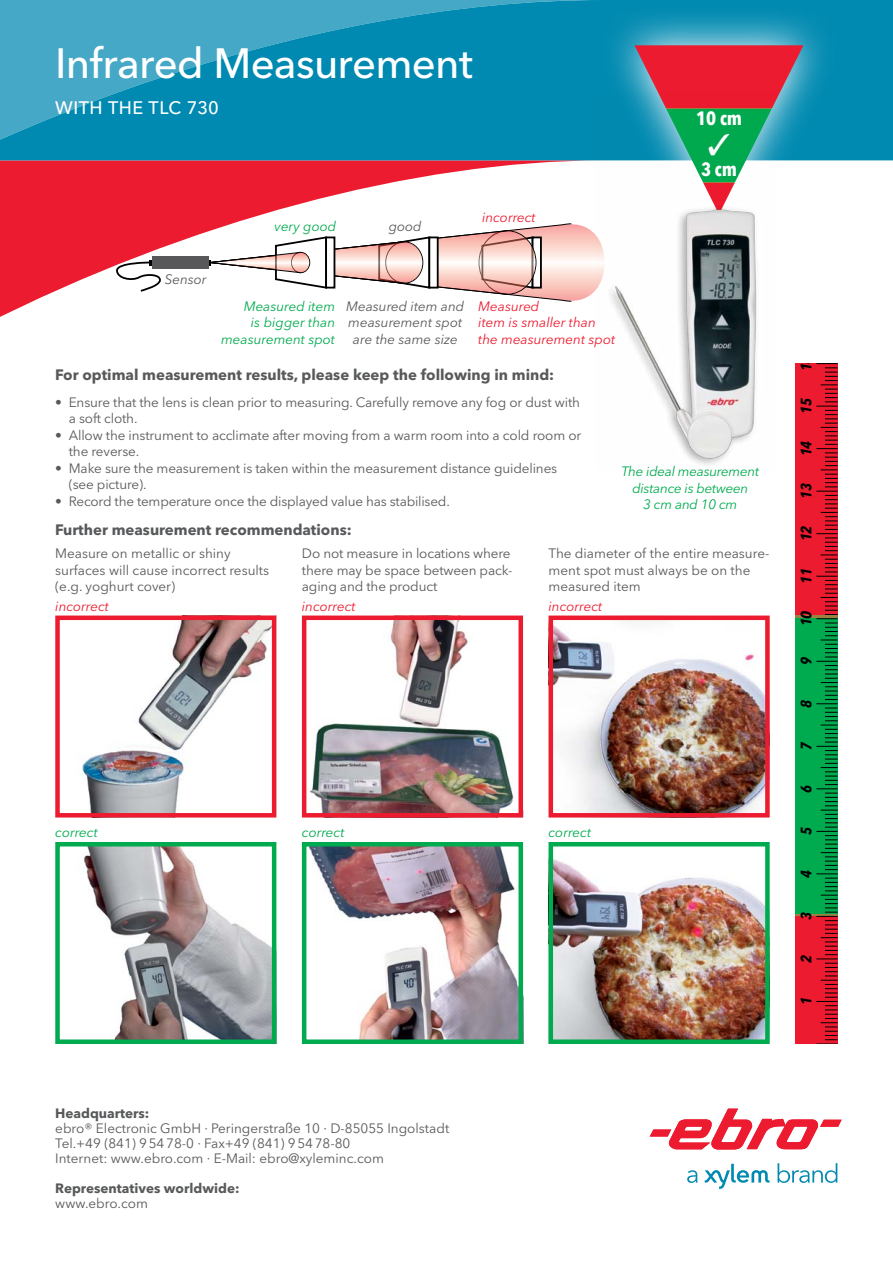
<style>
.page{position:relative;width:893px;height:1263px;background:#fff}
.page>*{position:absolute;margin:0;border:0;box-sizing:border-box;transform-origin:0 0}
.t1{font:500 42px "Avenir Next LT Pro";letter-spacing:-.015em;color:#fff}
.t2{font:700 condensed 19.2px "Avenir Next LT Pro";color:#fff}
.t3{font:500 18px "Avenir Next LT Pro";letter-spacing:.025em;color:#fff}
.t4{font:700 15px "Avenir Next LT Pro";color:#58595b}
.t5{font:italic 700 condensed 15px "Avenir Next LT Pro";color:#000}
.t6{font:13.5px/16.5px "Avenir Next LT Pro";letter-spacing:-.01em;color:#58595b}
.t7{font:italic 13.5px/16.5px "Avenir Next LT Pro";color:#ed1b2f}
.t8{font:italic 13.5px/16.5px "Avenir Next LT Pro";color:#00aa4f;text-align:right}
.t9{font:italic 13.5px/16.5px "Avenir Next LT Pro";color:#58595b;text-align:center}
.t10{font:italic 13.5px/16.5px "Avenir Next LT Pro";letter-spacing:-.02em;color:#00aa4f;text-align:center}
.t11{font:700 13.5px "Avenir Next LT Pro";color:#58595b}
</style>
<div class="page">
<svg style="left:0;top:160px;width:579px;height:157px"></svg>
<svg style="left:0;top:0;width:893px;height:160px;background:#1392b7"></svg>
<svg style="left:705px;top:1164px;width:64px;height:25px"></svg>
<svg style="left:687px;top:1170px;width:10px;height:13px"></svg>
<svg style="left:778px;top:1163px;width:59px;height:20px"></svg>
<svg style="left:650px;top:1108px;width:192px;height:41px"></svg>
<svg style="left:579px;top:5px;width:259px;height:359px"></svg>
<img style="left:596px;top:93px;width:179px;height:372px">
<img style="left:60px;top:620px;width:211px;height:192px">
<div style="left:55px;top:615px;width:221px;height:202px;border:4px solid #ed1b2f"></div>
<img style="left:84px;top:847px;width:187px;height:192px">
<div style="left:55px;top:842px;width:221px;height:202px;border:4px solid #00aa4f"></div>
<img style="left:554px;top:620px;width:211px;height:192px">
<div style="left:549px;top:615px;width:221px;height:202px;border:4px solid #ed1b2f"></div>
<img style="left:554px;top:859px;width:211px;height:180px">
<div style="left:549px;top:842px;width:221px;height:202px;border:4px solid #00aa4f"></div>
<img style="left:307px;top:620px;width:211px;height:192px">
<div style="left:302px;top:615px;width:221px;height:202px;border:4px solid #ed1b2f"></div>
<img style="left:308px;top:847px;width:210px;height:192px">
<div style="left:302px;top:842px;width:221px;height:202px;border:4px solid #00aa4f"></div>
<svg style="left:795px;top:364px;width:21px;height:680px;background:#85593d"></svg>
<svg style="left:816px;top:364px;width:22px;height:680px;background:#714c33"></svg>
<svg style="left:634px;top:45px;width:169px;height:169px"></svg>
<h1 class="t1" style="left:55px;top:39px;width:419px">Infrared Measurement</h1>
<h3 class="t3" style="left:55px;top:97px;width:165px">With the TLC 730</h3>
<p class="t9" style="left:165px;top:271px;width:43px">Sensor</p>
<p class="t8" style="left:275px;top:218px;width:63px">very good</p>
<p class="t9" style="left:389px;top:218px;width:34px">good</p>
<p class="t7" style="left:482px;top:209px;width:55px">incorrect</p>
<p class="t8" style="left:221px;top:298px;width:115px">Measured item<br>is bigger than measurement spot</p>
<p class="t9" style="left:346px;top:298px;width:120px">Measured item and measurement spot are the same size</p>
<p class="t7" style="left:478px;top:298px;width:138px">Measured<br>item is smaller than the measurement spot</p>
<h2 class="t2" style="left:696px;top:107px;width:48px">10 cm</h2>
<h2 class="t2" style="left:701px;top:158px;width:38px">3 cm</h2>
<p class="t4" style="left:55px;top:365px;width:500px">For optimal measurement results, please keep the following in mind:</p>
<p class="t6" style="left:69px;top:394px;width:513px;text-indent:-14px">• Ensure that the lens is clean prior to measuring. Carefully remove any fog or dust with a soft cloth.</p>
<p class="t6" style="left:69px;top:427px;width:514px;text-indent:-14px">• Allow the instrument to acclimate after moving from a warm room into a cold room or the reverse.</p>
<p class="t6" style="left:69px;top:460px;width:490px;text-indent:-14px">• Make sure the measurement is taken within the measurement distance guidelines (see picture).</p>
<p class="t6" style="left:55px;top:493px;width:396px">• Record the temperature once the displayed value has stabilised.</p>
<p class="t10" style="left:621px;top:463px;width:139px">The ideal measurement distance is between<br>3 cm and 10 cm</p>
<p class="t4" style="left:55px;top:520px;width:298px">Further measurement recommendations:</p>
<p class="t6" style="left:55px;top:545px;width:215px">Measure on metallic or shiny surfaces will cause incorrect results (e.g. yoghurt cover)</p>
<p class="t6" style="left:302px;top:545px;width:212px">Do not measure in locations where there may be space between pack&shy;aging and the product</p>
<p class="t6" style="left:549px;top:545px;width:222px">The diameter of the entire measure&shy;ment spot must always be on the measured item</p>
<p class="t7" style="left:55px;top:598px;width:55px">incorrect</p>
<p class="t7" style="left:302px;top:598px;width:55px">incorrect</p>
<p class="t7" style="left:549px;top:598px;width:55px">incorrect</p>
<p class="t8" style="left:55px;top:824px;width:44px">correct</p>
<p class="t8" style="left:302px;top:824px;width:44px">correct</p>
<p class="t8" style="left:549px;top:824px;width:44px">correct</p>
<p class="t5" style="left:797px;top:371px;width:17px;rotate:-90deg">16</p>
<p class="t5" style="left:797px;top:414px;width:17px;rotate:-90deg">15</p>
<p class="t5" style="left:797px;top:456px;width:17px;rotate:-90deg">14</p>
<p class="t5" style="left:797px;top:499px;width:17px;rotate:-90deg">13</p>
<p class="t5" style="left:797px;top:541px;width:17px;rotate:-90deg">12</p>
<p class="t5" style="left:797px;top:584px;width:17px;rotate:-90deg">11</p>
<p class="t5" style="left:797px;top:626px;width:17px;rotate:-90deg">10</p>
<p class="t5" style="left:797px;top:665px;width:10px;rotate:-90deg">9</p>
<p class="t5" style="left:797px;top:708px;width:9px;rotate:-90deg">8</p>
<p class="t5" style="left:797px;top:750px;width:10px;rotate:-90deg">7</p>
<p class="t5" style="left:797px;top:793px;width:9px;rotate:-90deg">6</p>
<p class="t5" style="left:797px;top:835px;width:9px;rotate:-90deg">5</p>
<p class="t5" style="left:797px;top:878px;width:9px;rotate:-90deg">4</p>
<p class="t5" style="left:797px;top:920px;width:9px;rotate:-90deg">3</p>
<p class="t5" style="left:797px;top:963px;width:9px;rotate:-90deg">2</p>
<p class="t5" style="left:797px;top:1005px;width:9px;rotate:-90deg">1</p>
<p class="t11" style="left:55px;top:1105px;width:96px">Headquarters:</p>
<p class="t6" style="left:55px;top:1120px;width:395px;line-height:15px">ebro® Electronic GmbH · Peringerstraße 10 · D-85055 Ingolstadt<br>Tel.+49 (841) 95478-0 · Fax+49 (841) 95478-80<br>Internet: www.ebro.com · E-Mail: ebro@xyleminc.com</p>
<p class="t11" style="left:55px;top:1180px;width:186px">Representatives worldwide:</p>
<p class="t6" style="left:55px;top:1195px;width:94px">www.ebro.com</p>
</div>
